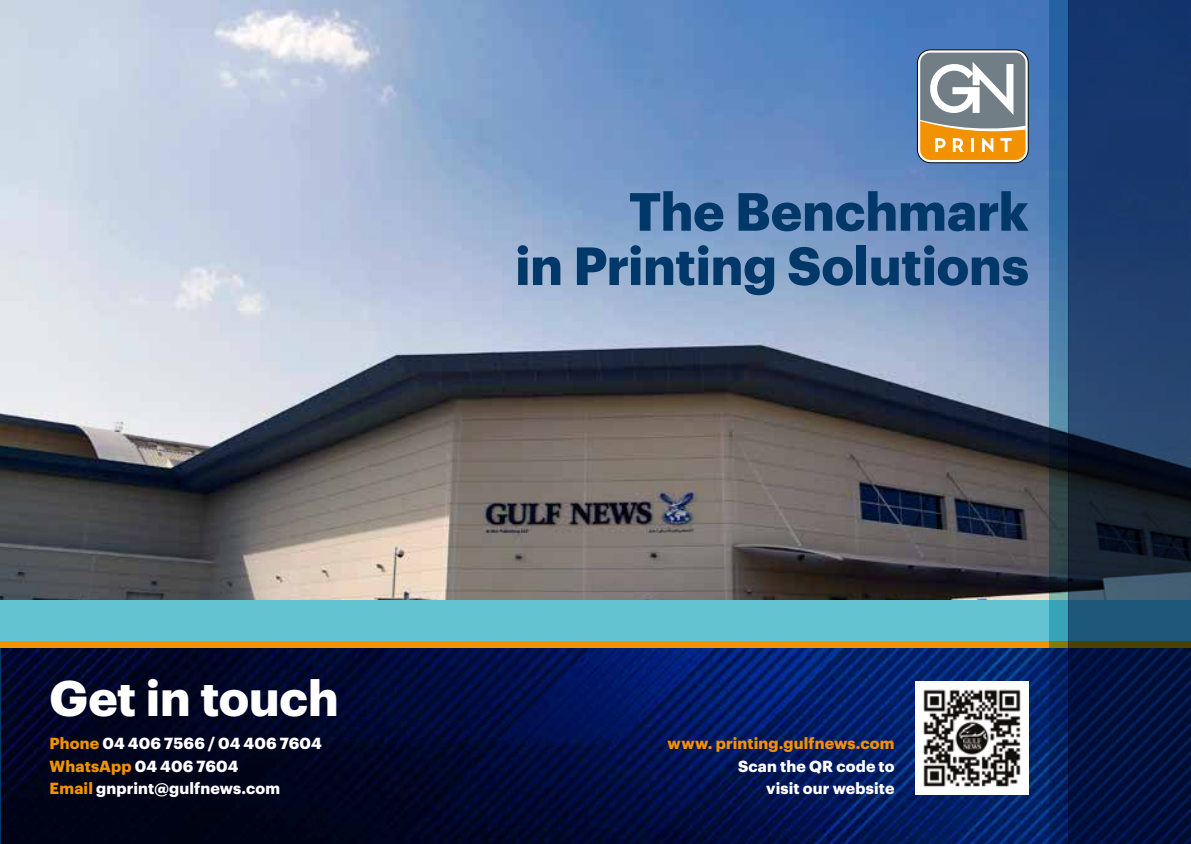
<style>
.page{position:relative;width:1191px;height:844px;background:#fff}
.page>*{position:absolute;margin:0;border:0;box-sizing:border-box;transform-origin:0 0}
.t1{font:700 52.5px/54.2px "Graphik";letter-spacing:-.005em;color:#003869;text-align:right}
.t2{font:700 49px "Graphik";letter-spacing:-.005em;color:#fff}
.t3{font:700 15.75px/22.8px "Graphik";letter-spacing:.01em;color:#fff}
.t4{font:700 15.75px "Graphik";letter-spacing:.01em;color:#f39200}
.s1{color:#f39200}
</style>
<div class="page">
<img style="left:0;top:0;width:1048px;height:600px">
<div style="left:0;top:600px;width:1191px;height:48px;background:#63c3d1"></div>
<div style="left:0;top:641px;width:1191px;height:32px;background:#f39200"></div>
<img style="left:1px;top:648px;width:1047px;height:195px">
<svg style="left:1068px;top:0;width:123px;height:843px;background:#152f57"></svg>
<svg style="left:1048px;top:0;width:20px;height:843px;background:#2f5984"></svg>
<svg style="left:917px;top:50px;width:111px;height:113px"></svg>
<div style="left:917px;top:50px;width:111px;height:113px;border:1px solid #000;border-radius:13px"></div>
<svg style="left:920px;top:53px;width:105px;height:107px"></svg>
<img style="left:915px;top:680px;width:113px;height:114px">
<h2 class="t2" style="left:50px;top:660px;width:290px">Get in touch</h2>
<p class="t3" style="left:50px;top:730px;width:274px"><span class="s1">Phone</span> 04 406 7566 / 04 406 7604<br><span class="s1">WhatsApp</span> 04 406 7604<br><span class="s1">Email</span> gnprint@gulfnews.com</p>
<h1 class="t1" style="left:515px;top:180px;width:515px">The Benchmark<br>in Printing Solutions</h1>
<p class="t4" style="left:667px;top:731px;width:228px">www. printing.gulfnews.com</p>
<p class="t3" style="left:738px;top:752px;width:158px;text-align:right">Scan the QR code to visit our website</p>
</div>
